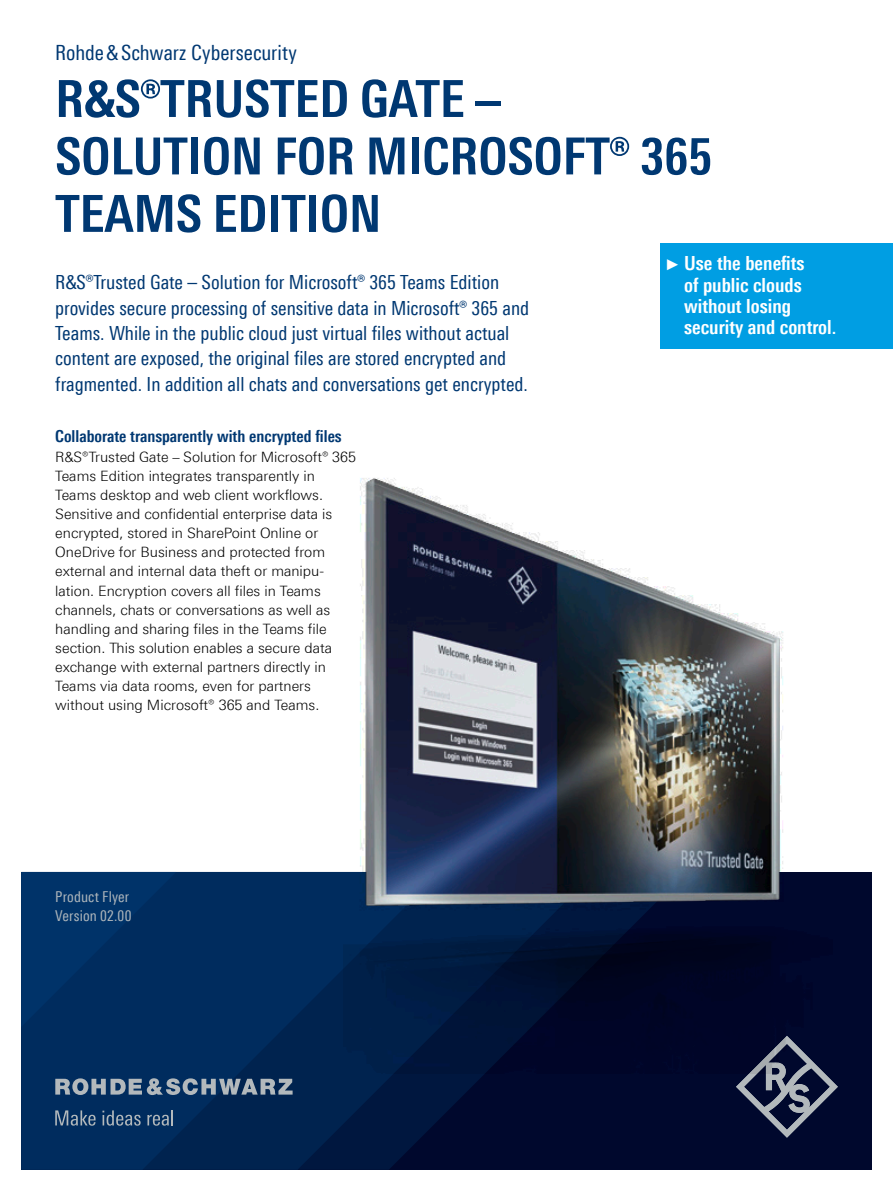
<style>
.page{position:relative;width:893px;height:1191px;background:#fff}
.page>*{position:absolute;margin:0;border:0;box-sizing:border-box;transform-origin:0 0}
.t1{font:700 51px/57.4px "Linotype Univers 620 Cn";color:#003872}
.t2{font:21px "Linotype Univers 420 Cn";color:#003872}
.t3{font:19.5px/25.3px "Linotype Univers 420 Cn";color:#003872}
.t4{font:700 19.5px/21.5px "Linotype Univers 620 Cn";color:#fff}
.t5{font:700 16.5px "Linotype Univers 620 Cn";color:#003872}
.t6{font:15px/19.2px "Linotype Univers 420 Cn";letter-spacing:.005em;color:#adb5bb}
.t7{font:300 14.25px/19.2px "Linotype Univers 330";color:#000}
.s1{font-family:"Arial Narrow";font-weight:400;font-size:15.6px}
</style>
<div class="page">
<div style="left:21px;top:872px;width:851px;height:297px;background:#00082d"></div>
<svg style="left:440px;top:1074px;width:44px;height:44px;fill:#00153d"></svg>
<svg style="left:21px;top:872px;width:419px;height:297px;background:#002656"></svg>
<div style="left:21px;top:872px;width:155px;height:155px;background:#003064"></div>
<svg style="left:736px;top:1074px;width:102px;height:63px"></svg>
<svg style="left:55px;top:1078px;width:238px;height:17px;background:#62788f"></svg>
<svg style="left:55px;top:1110px;width:41px;height:15px"></svg>
<svg style="left:102px;top:1110px;width:39px;height:15px"></svg>
<svg style="left:147px;top:1110px;width:26px;height:15px"></svg>
<img style="left:344px;top:1026px;width:481px;height:48px">
<img style="left:319px;top:478px;width:464px;height:548px">
<div style="left:661px;top:243px;width:232px;height:106px;background:#009ee3"></div>
<h2 class="t2" style="left:55px;top:40px;width:243px">Rohde&amp;Schwarz Cybersecurity</h2>
<h1 class="t1" style="left:55px;top:70px;width:659px">¸TRUSTED GATE –<br>SOLUTION FOR MICROSOFT® 365<br>TEAMS EDITION</h1>
<p class="t3" style="left:55px;top:269px;width:475px">¸Trusted Gate – Solution for Microsoft® 365 Teams Edition provides secure processing of sensitive data in Microsoft® 365 and Teams. While in the public cloud just virtual files without actual content are exposed, the original files are stored encrypted and fragmented. In addition all chats and conversations get encrypted.</p>
<p class="t5" style="left:55px;top:427px;width:288px">Collaborate transparently with encrypted files</p>
<p class="t7" style="left:55px;top:447px;width:302px">¸Trusted Gate – Solution for Microsoft® 365<br>Teams Edition integrates transparently in Teams desktop and web client workflows.<br>Sensitive and confidential enterprise data is encrypted, stored in SharePoint Online or OneDrive for Business and protected from external and internal data theft or manipu&shy;lation. Encryption covers all files in Teams channels, chats or conversations as well as handling and sharing files in the Teams file section. This solution enables a secure data exchange with external partners directly in Teams via data rooms, even for partners without using Microsoft® 365 and Teams.</p>
<p class="t6" style="left:55px;top:886px;width:78px">Product Flyer<br>Version 02.00</p>
<h3 class="t4" style="left:684px;top:252px;width:154px;text-indent:-17px"><span class="s1">►</span>Use the benefits<br>of public clouds without losing security and control.</h3>
</div>
